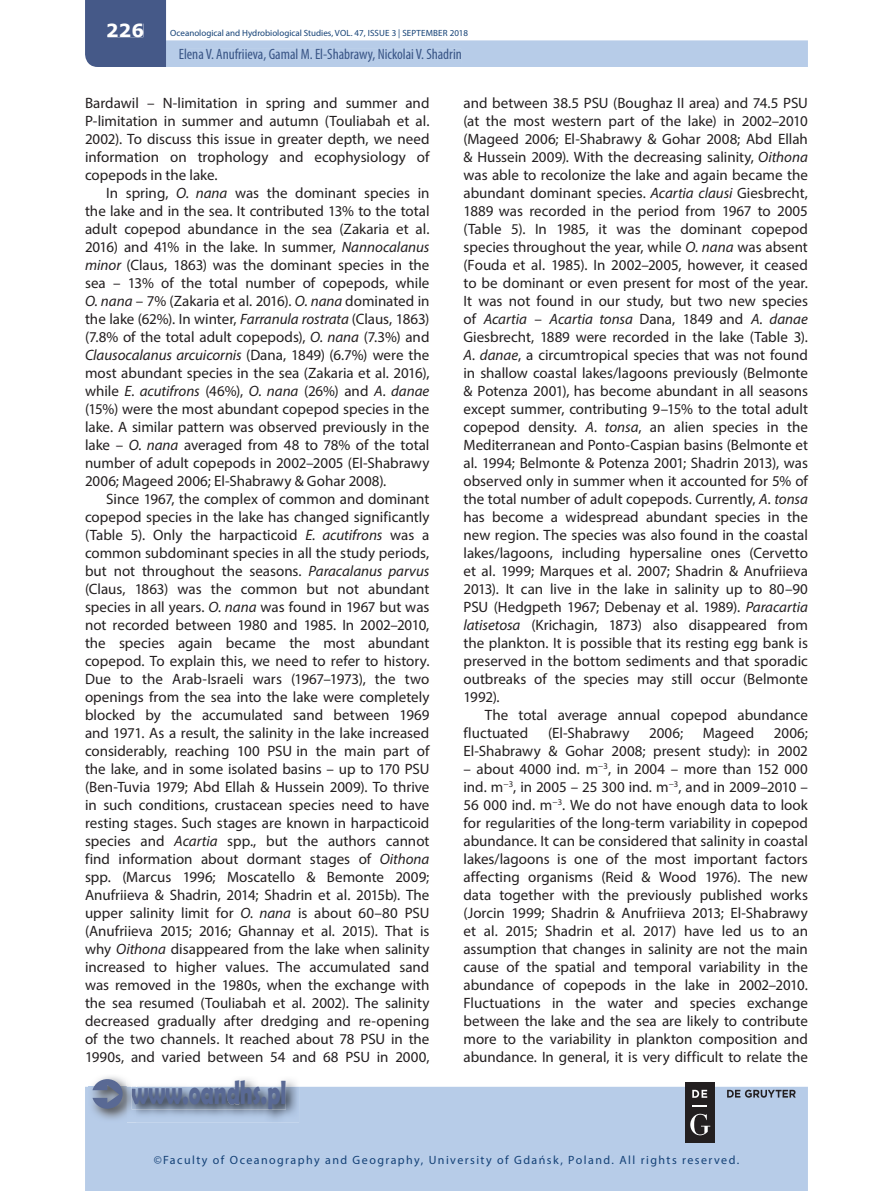
<style>
.page{position:relative;width:893px;height:1191px;background:#fff}
.page>*{position:absolute;margin:0;border:0;box-sizing:border-box;transform-origin:0 0}
.t1{font:700 33.75px "Berlin Sans FB Demi";color:#596994;scale:.67 1}
.t2{font:700 18px "Verdana";color:#fff}
.t3{font:15px/18px "Myriad Pro";color:#231f20;text-align:justify}
.t4{font:condensed 15px "Myriad Pro";color:#395586}
.t5{font:12px "Myriad Pro";letter-spacing:.12em;color:#144176}
.t6{font:9px "Myriad Pro";color:#144176}
.s1{font-style:italic}
</style>
<div class="page">
<div style="left:85px;top:1086px;width:723px;height:105px;background:#b7cce8"></div>
<svg style="left:85px;top:0;width:723px;height:67px"></svg>
<div style="left:107px;top:24px;width:36px;height:13px;background:#455988"></div>
<div style="left:180px;top:49px;width:281px;height:14px;background:#b7cce8"></div>
<img style="left:88px;top:1086px;width:211px;height:36px">
<img style="left:127px;top:1110px;width:9px;height:12px">
<svg style="left:92px;top:1076px;width:194px;height:34px"></svg>
<div style="left:685px;top:1081px;width:30px;height:61px;background:#231f20"></div>
<svg style="left:692px;top:1105px;width:15px;height:1px"></svg>
<svg style="left:692px;top:1089px;width:15px;height:8px"></svg>
<svg style="left:690px;top:1113px;width:20px;height:22px"></svg>
<svg style="left:727px;top:1089px;width:69px;height:8px"></svg>
<p class="t2" style="left:106px;top:18px;width:40px">226</p>
<p class="t6" style="left:170px;top:28px;width:299px">Oceanological and Hydrobiological Studies, VOL. 47, ISSUE 3 | SEPTEMBER 2018</p>
<p class="t4" style="left:179px;top:45px;width:285px">Elena V. Anufriieva, Gamal M. El-Shabrawy, Nickolai V. Shadrin</p>
<p class="t3" style="left:85px;top:94px;width:346px">Bardawil – N-limitation in spring and summer and P-limitation in summer and autumn (Touliabah et al.<br>2002). To discuss this issue in greater depth, we need information on trophology and ecophysiology of copepods in the lake.</p>
<p class="t3" style="left:85px;top:184px;width:346px;text-indent:21px">In spring, <span class="s1">O. nana</span> was the dominant species in the lake and in the sea. It contributed 13% to the total adult copepod abundance in the sea (Zakaria et al.<br>2016) and 41% in the lake. In summer, <span class="s1">Nannocalanus minor</span> (Claus, 1863) was the dominant species in the sea – 13% of the total number of copepods, while <span class="s1">O. nana</span> – 7% (Zakaria et al. 2016). <span class="s1">O. nana</span> dominated in the lake (62%). In winter, <span class="s1">Farranula rostrata</span> (Claus, 1863) (7.8% of the total adult copepods), <span class="s1">O. nana</span> (7.3%) and <span class="s1">Clausocalanus arcuicornis</span> (Dana, 1849) (6.7%) were the most abundant species in the sea (Zakaria et al. 2016), while <span class="s1">E. acutifrons</span> (46%), <span class="s1">O. nana</span> (26%) and <span class="s1">A. danae </span>(15%) were the most abundant copepod species in the lake. A similar pattern was observed previously in the lake – <span class="s1">O. nana</span> averaged from 48 to 78% of the total number of adult copepods in 2002–2005 (El-Shabrawy 2006; Mageed 2006; El-Shabrawy &amp; Gohar 2008).</p>
<p class="t3" style="left:85px;top:490px;width:346px;text-indent:21px">Since 1967, the complex of common and dominant copepod species in the lake has changed significantly (Table 5). Only the harpacticoid <span class="s1">E. acutifrons</span> was a common subdominant species in all the study periods, but not throughout the seasons. <span class="s1">Paracalanus parvus </span>(Claus, 1863) was the common but not abundant species in all years. <span class="s1">O. nana</span> was found in 1967 but was not recorded between 1980 and 1985. In 2002–2010, the species again became the most abundant copepod. To explain this, we need to refer to history.<br>Due to the Arab-Israeli wars (1967–1973), the two openings from the sea into the lake were completely blocked by the accumulated sand between 1969 and 1971. As a result, the salinity in the lake increased considerably, reaching 100 PSU in the main part of the lake, and in some isolated basins – up to 170 PSU (Ben-Tuvia 1979; Abd Ellah &amp; Hussein 2009). To thrive in such conditions, crustacean species need to have resting stages. Such stages are known in harpacticoid species and <span class="s1">Acartia</span> spp., but the authors cannot find information about dormant stages of <span class="s1">Oithona </span>spp. (Marcus 1996; Moscatello &amp; Bemonte 2009; Anufriieva &amp; Shadrin, 2014; Shadrin et al. 2015b). The upper salinity limit for <span class="s1">O. nana</span> is about 60–80 PSU (Anufriieva 2015; 2016; Ghannay et al. 2015). That is why <span class="s1">Oithona</span> disappeared from the lake when salinity increased to higher values. The accumulated sand was removed in the 1980s, when the exchange with the sea resumed (Touliabah et al. 2002). The salinity decreased gradually after dredging and re-opening of the two channels. It reached about 78 PSU in the 1990s, and varied between 54 and 68 PSU in 2000,</p>
<h1 class="t1" style="left:131px;top:1073px;width:233px">www.oandhs.pl</h1>
<p class="t3" style="left:463px;top:94px;width:346px">and between 38.5 PSU (Boughaz II area) and 74.5 PSU (at the most western part of the lake) in 2002–2010 (Mageed 2006; El-Shabrawy &amp; Gohar 2008; Abd Ellah &amp; Hussein 2009). With the decreasing salinity, <span class="s1">Oithona </span>was able to recolonize the lake and again became the abundant dominant species. <span class="s1">Acartia clausi</span> Giesbrecht, 1889 was recorded in the period from 1967 to 2005 (Table 5). In 1985, it was the dominant copepod species throughout the year, while <span class="s1">O. nana</span> was absent (Fouda et al. 1985). In 2002–2005, however, it ceased to be dominant or even present for most of the year.<br>It was not found in our study, but two new species of <span class="s1">Acartia</span> – <span class="s1">Acartia tonsa</span> Dana, 1849 and <span class="s1">A. danae </span>Giesbrecht, 1889 were recorded in the lake (Table 3).<br><span class="s1">A. danae</span>, a circumtropical species that was not found in shallow coastal lakes/lagoons previously (Belmonte &amp; Potenza 2001), has become abundant in all seasons except summer, contributing 9–15% to the total adult copepod density. <span class="s1">A. tonsa</span>, an alien species in the Mediterranean and Ponto-Caspian basins (Belmonte et al. 1994; Belmonte &amp; Potenza 2001; Shadrin 2013), was observed only in summer when it accounted for 5% of the total number of adult copepods. Currently, <span class="s1">A. tonsa </span>has become a widespread abundant species in the new region. The species was also found in the coastal lakes/lagoons, including hypersaline ones (Cervetto et al. 1999; Marques et al. 2007; Shadrin &amp; Anufriieva 2013). It can live in the lake in salinity up to 80–90<br>PSU (Hedgpeth 1967; Debenay et al. 1989). <span class="s1">Paracartia latisetosa</span> (Krichagin, 1873) also disappeared from the plankton. It is possible that its resting egg bank is preserved in the bottom sediments and that sporadic outbreaks of the species may still occur (Belmonte 1992).</p>
<p class="t3" style="left:463px;top:706px;width:346px;text-indent:21px">The total average annual copepod abundance fluctuated</p>
<p class="t3" style="left:548px;top:724px;width:83px">(El-Shabrawy</p>
<p class="t3" style="left:649px;top:724px;width:36px">2006;</p>
<p class="t3" style="left:703px;top:724px;width:53px">Mageed</p>
<p class="t3" style="left:463px;top:724px;width:346px;text-align:right">2006;<br>El-Shabrawy &amp; Gohar 2008; present study): in 2002</p>
<p class="t3" style="left:463px;top:760px;width:346px">– about 4000 ind. m<sup>−3</sup>, in 2004 – more than 152 000 ind. m<sup>−3</sup>, in 2005 – 25 300 ind. m<sup>−3</sup>, and in 2009–2010 – 56 000 ind. m<sup>−3</sup>. We do not have enough data to look for regularities of the long-term variability in copepod abundance. It can be considered that salinity in coastal lakes/lagoons is one of the most important factors affecting organisms (Reid &amp; Wood 1976). The new data together with the previously published works (Jorcin 1999; Shadrin &amp; Anufriieva 2013; El-Shabrawy et al. 2015; Shadrin et al. 2017) have led us to an assumption that changes in salinity are not the main cause of the spatial and temporal variability in the abundance of copepods in the lake in 2002–2010.<br>Fluctuations in the water and species exchange between the lake and the sea are likely to contribute more to the variability in plankton composition and abundance. In general, it is very difficult to relate the</p>
<p class="t5" style="left:154px;top:1152px;width:587px">©Faculty of Oceanography and Geography, University of Gdańsk, Poland. All rights reserved.</p>
</div>
